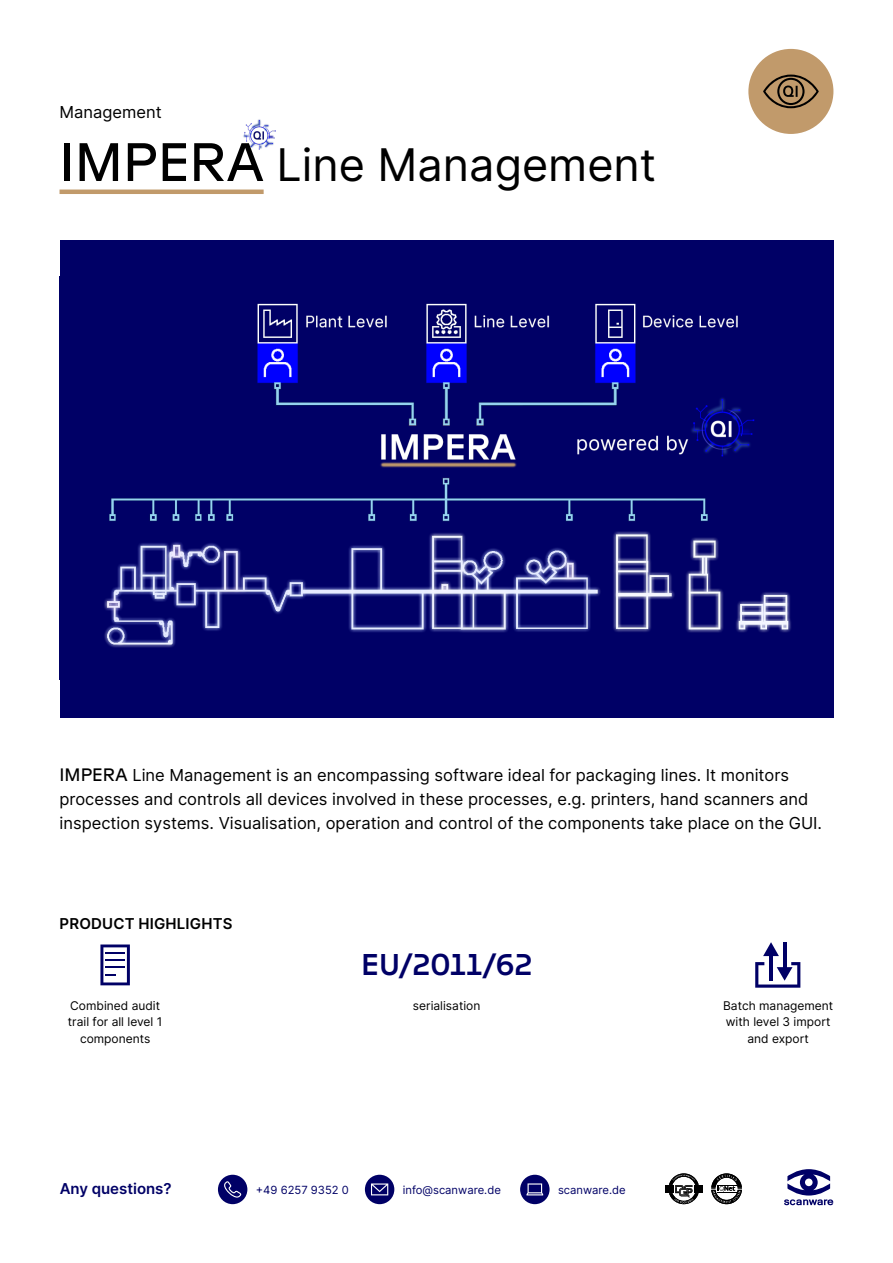
<style>
.page{position:relative;width:893px;height:1263px;background:#fff}
.page>*{position:absolute;margin:0;border:0;box-sizing:border-box;transform-origin:0 0}
.t1{font:54px "GT Planar";color:#000}
.t2{font:45px "Inter";color:#000}
.t3{font:500 30px "GT Planar";letter-spacing:.01em;color:#006}
.t4{font:16.5px/24px "Inter";color:#000}
.t5{font:600 15px "Inter";letter-spacing:.01em;color:#000}
.t6{font:600 15px "Inter";color:#006}
.t7{font:12px/16.5px "Inter";color:#000;text-align:center}
.t8{font:11.25px "Inter";color:#006}
.s1{font-family:"GT Planar";font-size:18px}
</style>
<div class="page">
<svg style="left:784px;top:1169px;width:49px;height:36px"></svg>
<svg style="left:711px;top:1173px;width:31px;height:31px"></svg>
<svg style="left:665px;top:1173px;width:37px;height:31px"></svg>
<div style="left:218px;top:1175px;width:29px;height:29px;background:#006;border-radius:50%"></div>
<svg style="left:224px;top:1181px;width:17px;height:16px"></svg>
<div style="left:365px;top:1175px;width:29px;height:29px;background:#006;border-radius:50%"></div>
<svg style="left:371px;top:1183px;width:17px;height:12px"></svg>
<div style="left:520px;top:1175px;width:30px;height:29px;background:#006;border-radius:50%"></div>
<svg style="left:526px;top:1183px;width:17px;height:12px"></svg>
<div style="left:60px;top:240px;width:774px;height:477px;background:#006"></div>
<img style="left:243px;top:119px;width:32px;height:31px">
<img style="left:104px;top:303px;width:687px;height:345px">
<svg style="left:100px;top:944px;width:30px;height:41px"></svg>
<hr style="left:769px;top:953px;width:4px;height:28px;background:#006">
<svg style="left:763px;top:942px;width:16px;height:14px"></svg>
<hr style="left:783px;top:942px;width:3px;height:27px;background:#006">
<svg style="left:755px;top:962px;width:45px;height:26px"></svg>
<hr style="left:60px;top:190px;width:204px;height:4px;background:#c19a6b">
<div style="left:748px;top:49px;width:85px;height:85px;background:#c19a6b;border-radius:50%"></div>
<svg style="left:763px;top:75px;width:56px;height:33px"></svg>
<p class="t4" style="left:60px;top:99px;width:104px">Management</p>
<h1 class="t1" style="left:60px;top:130px;width:206px">IMPERA</h1>
<h2 class="t2" style="left:276px;top:132px;width:381px">Line Management</h2>
<p class="t4" style="left:60px;top:763px;width:764px"><span class="s1">IMPERA</span> Line Management is an encompassing software ideal for packaging lines. It monitors processes and controls all devices involved in these processes, e.g. printers, hand scanners and inspection systems. Visualisation, operation and control of the components take place on the GUI.</p>
<p class="t5" style="left:60px;top:912px;width:174px">PRODUCT HIGHLIGHTS</p>
<h3 class="t3" style="left:361px;top:947px;width:172px">EU/2011/62</h3>
<p class="t7" style="left:68px;top:997px;width:96px">Combined audit trail for all level 1 components</p>
<p class="t7" style="left:723px;top:997px;width:112px">Batch management with level 3 import and export</p>
<p class="t7" style="left:413px;top:997px;width:69px">serialisation</p>
<p class="t6" style="left:60px;top:1177px;width:113px">Any questions?</p>
<p class="t8" style="left:256px;top:1181px;width:95px">+49 6257 9352 0</p>
<p class="t8" style="left:403px;top:1181px;width:100px">info@scanware.de</p>
<p class="t8" style="left:558px;top:1181px;width:69px">scanware.de</p>
</div>
